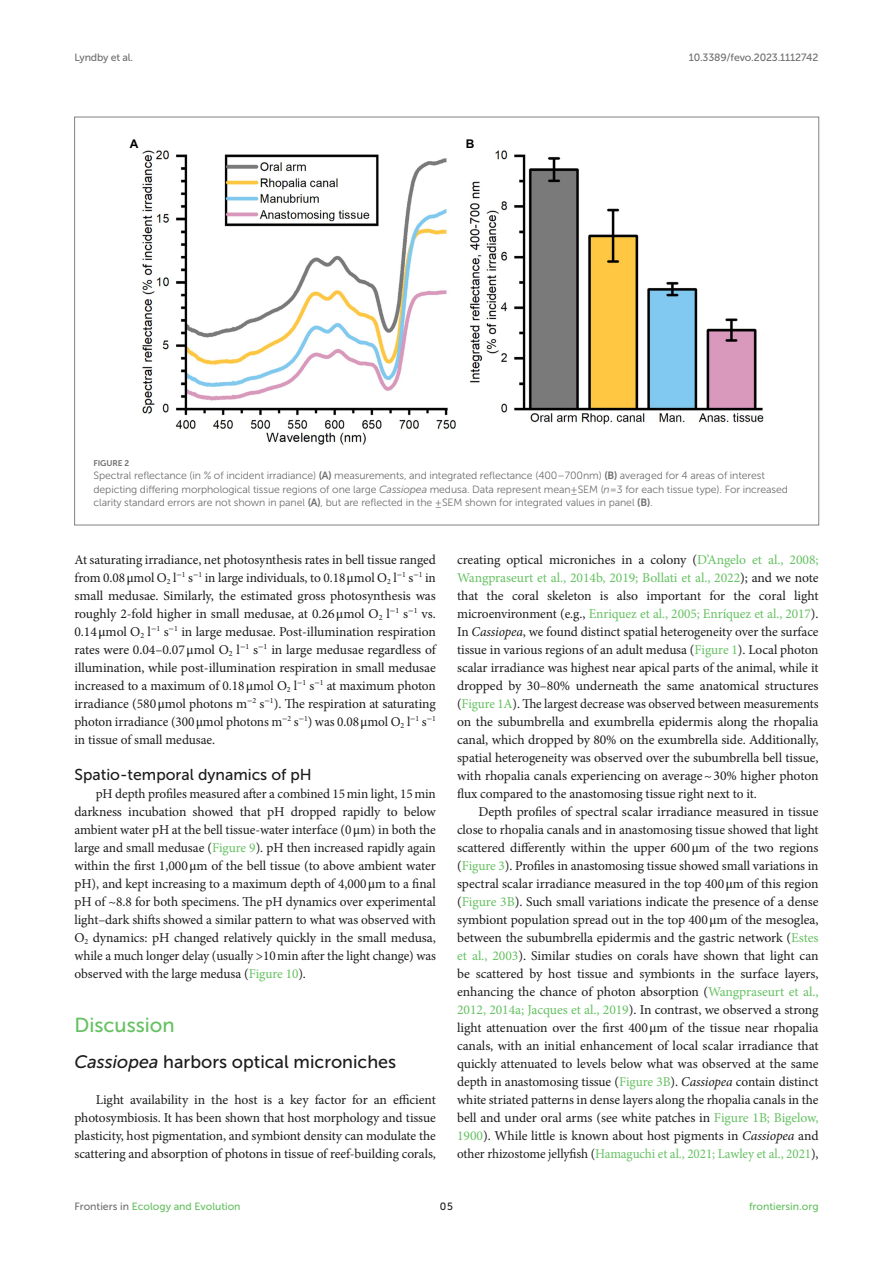
<style>
.page{position:relative;width:893px;height:1263px;background:#fff}
.page>*{position:absolute;margin:0;border:0;box-sizing:border-box;transform-origin:0 0}
.HEAD_1{font:20.25px "Museo Sans 500";color:#65c161}
.HEAD_2_after_HEAD_1{font:18px "Museo Sans 500";color:#1b1c1b}
.HEAD_3{font:15.75px "Museo Sans 500";color:#1b1c1b}
.TEXT{font:13.5px/18px "Minion Pro";letter-spacing:-.005em;color:#1b1c1b;text-align:justify}
.TEXT_FLUSH{font:13.5px/18px "Minion Pro";letter-spacing:-.01em;color:#1b1c1b;text-align:justify}
.t1{font:700 12px "Arial";color:#000}
.FIG_LEG{font:10.5px/13.5px "Museo Sans 300";letter-spacing:-.01em;color:#706f70}
.t2{font:10.5px "Museo Sans 500";color:#65c161}
.t3{font:10.5px "Museo Sans 500";letter-spacing:-.015em;color:#706f70}
.t4{font:10.5px "Museo Sans 500";color:#1b1c1b}
.FIG_HD{font:8.25px "Museo Sans 700";letter-spacing:-.01em;color:#706f70}
.s1{font-family:"Museo Sans 700"}
.s2{font-style:italic}
.s3{font-family:"STIX General"}
.s4{color:#65c161}
.s5{color:#706f70}
</style>
<div class="page">
<img style="left:142px;top:150px;width:622px;height:295px">
<p class="t3" style="left:74px;top:51px;width:60px">Lyndby et al.</p>
<p class="t3" style="left:689px;top:51px;width:131px">10.3389/fevo.2023.1112742</p>
<p class="t1" style="left:130px;top:135px;width:10px">A</p>
<p class="t1" style="left:466px;top:135px;width:10px">B</p>
<p class="FIG_HD" style="left:94px;top:458px;width:37px">FIGURE 2</p>
<p class="FIG_LEG" style="left:94px;top:469px;width:696px">Spectral reflectance (in % of incident irradiance) <span class="s1">(A)</span> measurements, and integrated reflectance (400–700 nm) <span class="s1">(B)</span> averaged for 4 areas of interest depicting differing morphological tissue regions of one large <span class="s2">Cassiopea</span> medusa. Data represent mean ± SEM (<span class="s2">n</span> = 3 for each tissue type). For increased clarity standard errors are not shown in panel <span class="s1">(A)</span>, but are reflected in the ±SEM shown for integrated values in panel <span class="s1">(B)</span>.</p>
<p class="TEXT" style="left:74px;top:551px;width:363px">At saturating irradiance, net photosynthesis rates in bell tissue ranged from 0.08<span class="s3">μ</span>mol O<sub>2</sub> l<sup>−</sup><sup>1</sup> s<sup>−</sup><sup>1</sup> in large individuals, to 0.18<span class="s3">μ</span>mol O<sub>2</sub> l<sup>−</sup><sup>1</sup> s<sup>−</sup><sup>1</sup> in small medusae. Similarly, the estimated gross photosynthesis was roughly 2-fold higher in small medusae, at 0.26<span class="s3">μ</span>mol O<sub>2</sub> l<sup>−</sup><sup>1</sup> s<sup>−</sup><sup>1</sup> vs.<br>0.14<span class="s3">μ</span>mol O<sub>2</sub> l<sup>−</sup><sup>1</sup> s<sup>−</sup><sup>1</sup> in large medusae. Post-illumination respiration rates were 0.04–0.07<span class="s3">μ</span>mol O<sub>2</sub> l<sup>−</sup><sup>1</sup> s<sup>−</sup><sup>1</sup> in large medusae regardless of illumination, while post-illumination respiration in small medusae increased to a maximum of 0.18<span class="s3">μ</span>mol O<sub>2</sub> l<sup>−</sup><sup>1</sup> s<sup>−</sup><sup>1</sup> at maximum photon irradiance (580<span class="s3">μ</span>mol photons m<sup>−</sup><sup>2</sup> s<sup>−</sup><sup>1</sup>). The respiration at saturating photon irradiance (300<span class="s3">μ</span>mol photons m<sup>−</sup><sup>2</sup> s<sup>−</sup><sup>1</sup>) was 0.08<span class="s3">μ</span>mol O<sub>2</sub> l<sup>−</sup><sup>1</sup> s<sup>−</sup><sup>1 </sup>in tissue of small medusae.</p>
<p class="HEAD_3" style="left:74px;top:766px;width:239px">Spatio-temporal dynamics of pH</p>
<p class="TEXT_FLUSH" style="left:74px;top:785px;width:363px;text-indent:21px">pH depth profiles measured after a combined 15min light, 15min darkness incubation showed that pH dropped rapidly to below ambient water pH at the bell tissue-water interface (0<span class="s3">μ</span>m) in both the large and small medusae (<span class="s4">Figure 9</span>). pH then increased rapidly again within the first 1,000<span class="s3">μ</span>m of the bell tissue (to above ambient water pH), and kept increasing to a maximum depth of 4,000<span class="s3">μ</span>m to a final pH of ~8.8 for both specimens. The pH dynamics over experimental light–dark shifts showed a similar pattern to what was observed with O<sub>2</sub> dynamics: pH changed relatively quickly in the small medusa, while a much longer delay (usually &gt;10min after the light change) was observed with the large medusa (<span class="s4">Figure 10</span>).</p>
<p class="HEAD_1" style="left:74px;top:1014px;width:102px">Discussion</p>
<p class="HEAD_2_after_HEAD_1" style="left:74px;top:1052px;width:323px"><span class="s2">Cassiopea</span> harbors optical microniches</p>
<p class="TEXT_FLUSH" style="left:74px;top:1091px;width:363px;text-indent:21px">Light availability in the host is a key factor for an efficient photosymbiosis. It has been shown that host morphology and tissue plasticity, host pigmentation, and symbiont density can modulate the scattering and absorption of photons in tissue of reef-building corals,</p>
<p class="TEXT_FLUSH" style="left:457px;top:551px;width:363px">creating optical microniches in a colony (<span class="s4">D’Angelo et al., 2008; Wangpraseurt et al., 2014b, 2019; Bollati et al., 2022</span>); and we note that the coral skeleton is also important for the coral light microenvironment (e.g., <span class="s4">Enriquez et al., 2005; Enríquez et al., 2017</span>).<br>In <span class="s2">Cassiopea</span>, we found distinct spatial heterogeneity over the surface tissue in various regions of an adult medusa (<span class="s4">Figure 1</span>). Local photon scalar irradiance was highest near apical parts of the animal, while it dropped by 30–80% underneath the same anatomical structures (<span class="s4">Figure 1A</span>). The largest decrease was observed between measurements on the subumbrella and exumbrella epidermis along the rhopalia canal, which dropped by 80% on the exumbrella side. Additionally, spatial heterogeneity was observed over the subumbrella bell tissue, with rhopalia canals experiencing on average~30% higher photon flux compared to the anastomosing tissue right next to it.</p>
<p class="TEXT" style="left:457px;top:803px;width:363px;text-indent:21px">Depth profiles of spectral scalar irradiance measured in tissue close to rhopalia canals and in anastomosing tissue showed that light scattered differently within the upper 600<span class="s3">μ</span>m of the two regions (<span class="s4">Figure 3</span>). Profiles in anastomosing tissue showed small variations in spectral scalar irradiance measured in the top 400<span class="s3">μ</span>m of this region (<span class="s4">Figure 3B</span>). Such small variations indicate the presence of a dense symbiont population spread out in the top 400<span class="s3">μ</span>m of the mesoglea, between the subumbrella epidermis and the gastric network (<span class="s4">Estes et al., 2003</span>). Similar studies on corals have shown that light can be scattered by host tissue and symbionts in the surface layers, enhancing the chance of photon absorption (<span class="s4">Wangpraseurt et al., 2012, 2014a; Jacques et al., 2019</span>). In contrast, we observed a strong light attenuation over the first 400<span class="s3">μ</span>m of the tissue near rhopalia canals, with an initial enhancement of local scalar irradiance that quickly attenuated to levels below what was observed at the same depth in anastomosing tissue (<span class="s4">Figure 3B</span>). <span class="s2">Cassiopea</span> contain distinct white striated patterns in dense layers along the rhopalia canals in the bell and under oral arms (see white patches in <span class="s4">Figure 1B; Bigelow, 1900</span>). While little is known about host pigments in <span class="s2">Cassiopea</span> and other rhizostome jellyfish (<span class="s4">Hamaguchi et al., 2021; Lawley et al., 2021</span>),</p>
<p class="t2" style="left:74px;top:1200px;width:168px"><span class="s5">Frontiers in</span> Ecology and Evolution</p>
<p class="t4" style="left:440px;top:1200px;width:14px">05</p>
<p class="t2" style="left:749px;top:1200px;width:71px">frontiersin.org</p>
</div>
